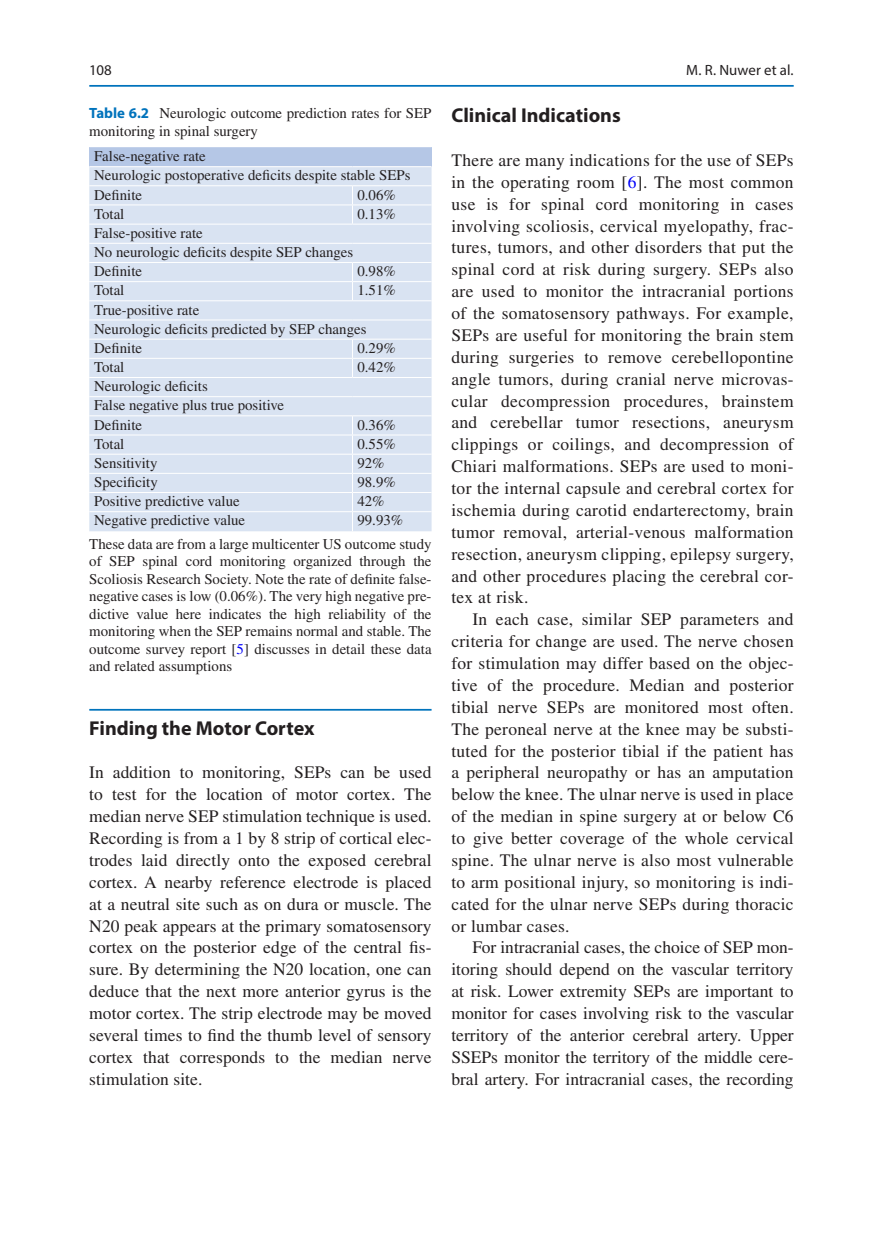
<style>
.page{position:relative;width:883px;height:1260px;background:#fff}
.page>*{position:absolute;margin:0;border:0;box-sizing:border-box;transform-origin:0 0}
.t1{font:700 20.12px "Xvflfr Myriad Pro";color:#231f20}
.t2{font:17.5px/21.9px "Svwfpy Times LT Std";letter-spacing:.005em;color:#231f20;text-align:justify}
.t3{font:14.88px/19.2px "Svwfpy Times LT Std";color:#231f20}
.t4{font:14.88px "Qwwfrl Myriad Pro";letter-spacing:.005em;color:#231f20}
.t5{font:14.88px "Bbhjjn Myriad Pro";color:#231f20}
.s1{font-family:"Xvflfr Myriad Pro";font-weight:700;color:#0073bc}
.s2{color:#0000fa}
</style>
<div class="page">
<hr style="left:89px;top:709px;width:343px;height:2px;background:#0073bc">
<div style="left:89px;top:147px;width:343px;height:20px;background:#b5c7e6"></div>
<div style="left:89px;top:167px;width:343px;height:364px;background:#d9e3f2"></div>
<hr style="left:89px;top:166px;width:263px;height:1px;background:#fff">
<hr style="left:352px;top:166px;width:80px;height:1px;background:#fff">
<hr style="left:89px;top:185px;width:263px;height:1px;background:#fff">
<hr style="left:352px;top:185px;width:80px;height:1px;background:#fff">
<hr style="left:89px;top:205px;width:263px;height:1px;background:#fff">
<hr style="left:352px;top:205px;width:80px;height:1px;background:#fff">
<svg style="left:352px;top:186px;width:1px;height:38px"></svg>
<hr style="left:352px;top:224px;width:80px;height:1px;background:#fff">
<hr style="left:89px;top:224px;width:263px;height:1px;background:#fff">
<hr style="left:89px;top:243px;width:263px;height:1px;background:#fff">
<hr style="left:352px;top:243px;width:80px;height:1px;background:#fff">
<hr style="left:89px;top:262px;width:263px;height:1px;background:#fff">
<hr style="left:352px;top:262px;width:80px;height:1px;background:#fff">
<hr style="left:89px;top:281px;width:263px;height:1px;background:#fff">
<hr style="left:352px;top:281px;width:80px;height:1px;background:#fff">
<svg style="left:352px;top:263px;width:1px;height:37px"></svg>
<hr style="left:352px;top:300px;width:80px;height:1px;background:#fff">
<hr style="left:89px;top:300px;width:263px;height:1px;background:#fff">
<hr style="left:89px;top:320px;width:263px;height:1px;background:#fff">
<hr style="left:352px;top:320px;width:80px;height:1px;background:#fff">
<hr style="left:89px;top:339px;width:263px;height:1px;background:#fff">
<hr style="left:352px;top:339px;width:80px;height:1px;background:#fff">
<hr style="left:89px;top:358px;width:263px;height:1px;background:#fff">
<hr style="left:352px;top:358px;width:80px;height:1px;background:#fff">
<svg style="left:352px;top:340px;width:1px;height:37px"></svg>
<hr style="left:352px;top:377px;width:80px;height:1px;background:#fff">
<hr style="left:89px;top:377px;width:263px;height:1px;background:#fff">
<hr style="left:89px;top:396px;width:263px;height:1px;background:#fff">
<hr style="left:352px;top:396px;width:80px;height:1px;background:#fff">
<hr style="left:89px;top:415px;width:263px;height:1px;background:#fff">
<hr style="left:352px;top:415px;width:80px;height:1px;background:#fff">
<hr style="left:89px;top:435px;width:263px;height:1px;background:#fff">
<hr style="left:352px;top:435px;width:80px;height:1px;background:#fff">
<hr style="left:89px;top:454px;width:263px;height:1px;background:#fff">
<hr style="left:352px;top:454px;width:80px;height:1px;background:#fff">
<hr style="left:89px;top:473px;width:263px;height:1px;background:#fff">
<hr style="left:352px;top:473px;width:80px;height:1px;background:#fff">
<hr style="left:89px;top:492px;width:263px;height:1px;background:#fff">
<hr style="left:352px;top:492px;width:80px;height:1px;background:#fff">
<hr style="left:352px;top:511px;width:80px;height:1px;background:#fff">
<hr style="left:89px;top:511px;width:263px;height:1px;background:#fff">
<svg style="left:352px;top:416px;width:1px;height:115px"></svg>
<hr style="left:89px;top:85px;width:705px;height:2px;background:#0073bc">
<p class="t5" style="left:89px;top:61px;width:24px">108</p>
<p class="t3" style="left:89px;top:104px;width:344px;line-height:17.5px"><span class="s1">Table 6.2</span> Neurologic outcome prediction rates for SEP monitoring in spinal surgery</p>
<p class="t3" style="left:94px;top:146px;width:318px">False-negative rate<br>Neurologic postoperative deficits despite stable SEPs<br>Definite</p>
<p class="t3" style="left:357px;top:185px;width:40px">0.06%</p>
<p class="t3" style="left:94px;top:204px;width:32px">Total</p>
<p class="t3" style="left:357px;top:204px;width:40px">0.13%</p>
<p class="t3" style="left:94px;top:223px;width:261px">False-positive rate<br>No neurologic deficits despite SEP changes<br>Definite</p>
<p class="t3" style="left:357px;top:262px;width:40px">0.98%</p>
<p class="t3" style="left:94px;top:281px;width:32px">Total</p>
<p class="t3" style="left:357px;top:281px;width:40px">1.51%</p>
<p class="t3" style="left:94px;top:300px;width:274px">True-positive rate<br>Neurologic deficits predicted by SEP changes<br>Definite</p>
<p class="t3" style="left:357px;top:338px;width:40px">0.29%</p>
<p class="t3" style="left:94px;top:357px;width:32px">Total</p>
<p class="t3" style="left:357px;top:357px;width:40px">0.42%</p>
<p class="t3" style="left:94px;top:377px;width:191px">Neurologic deficits<br>False negative plus true positive<br>Definite</p>
<p class="t3" style="left:357px;top:415px;width:40px">0.36%</p>
<p class="t3" style="left:94px;top:434px;width:32px">Total</p>
<p class="t3" style="left:357px;top:434px;width:40px">0.55%</p>
<p class="t3" style="left:94px;top:453px;width:65px">Sensitivity</p>
<p class="t3" style="left:357px;top:453px;width:29px">92%</p>
<p class="t3" style="left:94px;top:472px;width:65px">Specificity</p>
<p class="t3" style="left:357px;top:472px;width:40px">98.9%</p>
<p class="t3" style="left:94px;top:492px;width:147px">Positive predictive value</p>
<p class="t3" style="left:357px;top:492px;width:29px">42%</p>
<p class="t3" style="left:94px;top:511px;width:152px">Negative predictive value</p>
<p class="t3" style="left:89px;top:509px;width:344px;line-height:23.4px;text-indent:268px">99.93%<br>These data are from a large multicenter US outcome study</p>
<p class="t3" style="left:89px;top:553px;width:344px;line-height:17.5px;text-align:justify">of SEP spinal cord monitoring organized through the Scoliosis Research Society. Note the rate of definite false&shy;negative cases is low (0.06%). The very high negative pre&shy;dictive value here indicates the high reliability of the monitoring when the SEP remains normal and stable. The outcome survey report [<span class="s2">5</span>] discusses in detail these data and related assumptions</p>
<p class="t1" style="left:89px;top:715px;width:227px">Finding the Motor Cortex</p>
<p class="t2" style="left:89px;top:762px;width:344px">In addition to monitoring, SEPs can be used to test for the location of motor cortex. The median nerve SEP stimulation technique is used.<br>Recording is from a 1 by 8 strip of cortical elec&shy;trodes laid directly onto the exposed cerebral cortex. A nearby reference electrode is placed at a neutral site such as on dura or muscle. The N20 peak appears at the primary somatosensory cortex on the posterior edge of the central fis&shy;sure. By determining the N20 location, one can deduce that the next more anterior gyrus is the motor cortex. The strip electrode may be moved several times to find the thumb level of sensory cortex that corresponds to the median nerve stimulation site.</p>
<p class="t4" style="left:686px;top:61px;width:109px">M. R. Nuwer et al.</p>
<p class="t1" style="left:451px;top:102px;width:171px">Clinical Indications</p>
<p class="t2" style="left:451px;top:149px;width:344px">There are many indications for the use of SEPs in the operating room [<span class="s2">6</span>]. The most common use is for spinal cord monitoring in cases involving scoliosis, cervical myelopathy, frac&shy;tures, tumors, and other disorders that put the spinal cord at risk during surgery. SEPs also are used to monitor the intracranial portions of the somatosensory pathways. For example, SEPs are useful for monitoring the brain stem during surgeries to remove cerebellopontine angle tumors, during cranial nerve microvas&shy;cular decompression procedures, brainstem and cerebellar tumor resections, aneurysm clippings or coilings, and decompression of Chiari malformations. SEPs are used to moni&shy;tor the internal capsule and cerebral cortex for ischemia during carotid endarterectomy, brain tumor removal, arterial-venous malformation resection, aneurysm clipping, epilepsy surgery, and other procedures placing the cerebral cor&shy;tex at risk.</p>
<p class="t2" style="left:451px;top:608px;width:344px;text-indent:21px">In each case, similar SEP parameters and criteria for change are used. The nerve chosen for stimulation may differ based on the objec&shy;tive of the procedure. Median and posterior tibial nerve SEPs are monitored most often.<br>The peroneal nerve at the knee may be substi&shy;tuted for the posterior tibial if the patient has a peripheral neuropathy or has an amputation below the knee. The ulnar nerve is used in place of the median in spine surgery at or below C6 to give better coverage of the whole cervical spine. The ulnar nerve is also most vulnerable to arm positional injury, so monitoring is indi&shy;cated for the ulnar nerve SEPs during thoracic or lumbar cases.</p>
<p class="t2" style="left:451px;top:937px;width:344px;text-indent:21px">For intracranial cases, the choice of SEP mon&shy;itoring should depend on the vascular territory at risk. Lower extremity SEPs are important to monitor for cases involving risk to the vascular territory of the anterior cerebral artery. Upper SSEPs monitor the territory of the middle cere&shy;bral artery. For intracranial cases, the recording</p>
</div>
